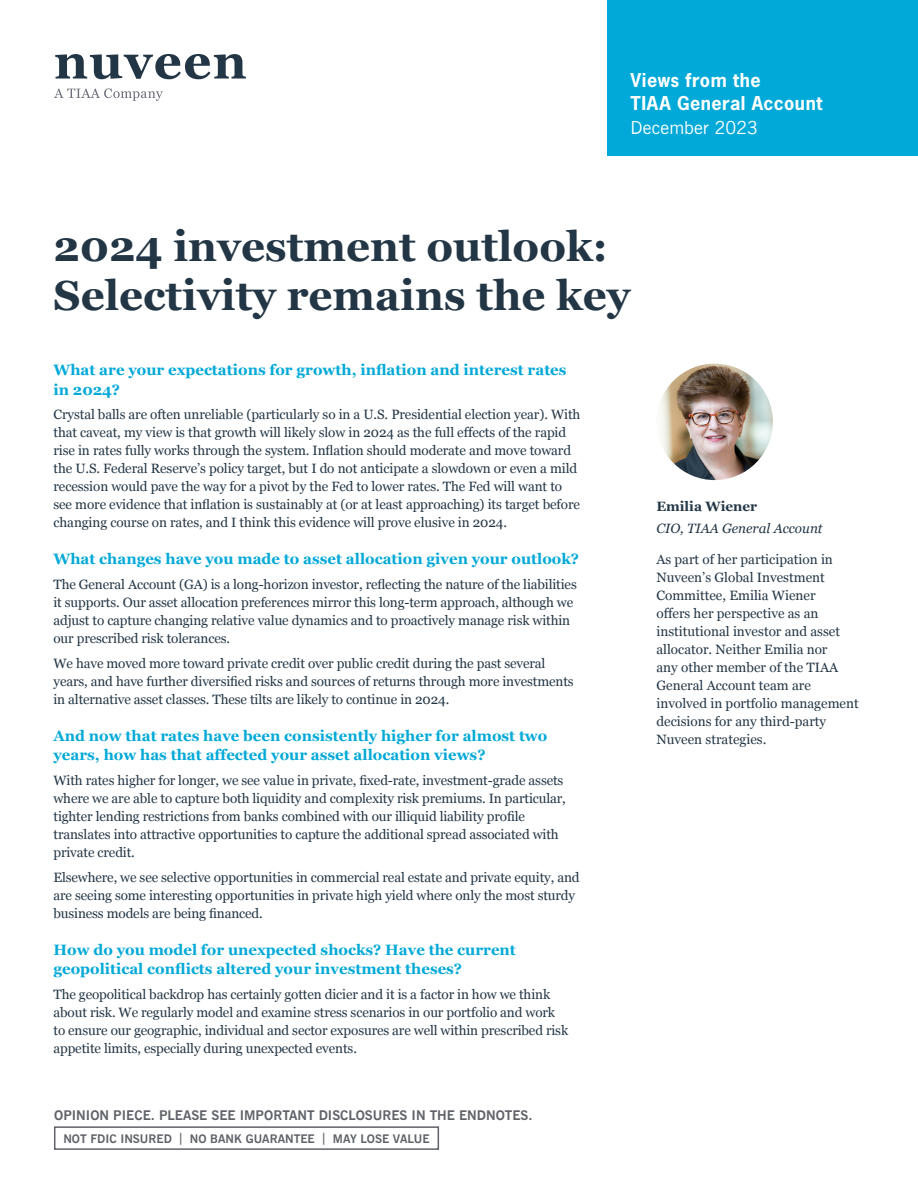
<style>
.page{position:relative;width:918px;height:1188px;background:#fff}
.page>*{position:absolute;margin:0;border:0;box-sizing:border-box;transform-origin:0 0}
.Headline{font:700 42px/49.5px "Georgia";color:#233645}
.Intro_Copy{font:700 18px/22.5px "News Gothic Std";letter-spacing:.025em;color:#fff}
.Date{font:18px "News Gothic BT";letter-spacing:.005em;color:#fff}
.Subhead_2{font:700 15px/19.5px "Georgia";color:#00a9d8}
.Body{font:13.5px/18px "Georgia";letter-spacing:-.01em;color:#233645}
.t1{font:700 13.5px "News Gothic BT";color:#5f6369}
.Body-2{font:italic 13.5px "Georgia";color:#233645}
.Body-3{font:700 13.5px "Georgia";color:#233645}
.t2{font:700 12px "News Gothic BT";color:#5f6369}
</style>
<div class="page">
<img style="left:656px;top:364px;width:117px;height:116px;border-radius:58px">
<div style="left:608px;top:0;width:310px;height:155px;background:#00a9d8"></div>
<svg style="left:55px;top:54px;width:191px;height:25px"></svg>
<svg style="left:54px;top:88px;width:109px;height:13px"></svg>
<div style="left:54px;top:1126px;width:385px;height:24px;border:2px solid #5f6369"></div>
<p class="Intro_Copy" style="left:631px;top:69px;width:193px">Views from the<br>TIAA General Account</p>
<p class="Date" style="left:631px;top:117px;width:129px">December 2023</p>
<p class="Headline" style="left:53px;top:219px;width:578px">2024 investment outlook:<br>Selectivity remains the key</p>
<p class="Subhead_2" style="left:53px;top:359px;width:515px">What are your expectations for growth, inflation and interest rates in 2024?</p>
<p class="Body" style="left:53px;top:405px;width:528px">Crystal balls are often unreliable (particularly so in a U.S. Presidential election year). With that caveat, my view is that growth will likely slow in 2024 as the full effects of the rapid rise in rates fully works through the system. Inflation should moderate and move toward the U.S. Federal Reserve’s policy target, but I do not anticipate a slowdown or even a mild recession would pave the way for a pivot by the Fed to lower rates. The Fed will want to see more evidence that inflation is sustainably at (or at least approaching) its target before changing course on rates, and I think this evidence will prove elusive in 2024.</p>
<p class="Subhead_2" style="left:53px;top:549px;width:527px">What changes have you made to asset allocation given your outlook?</p>
<p class="Body" style="left:53px;top:575px;width:525px">The General Account (GA) is a long-horizon investor, reflecting the nature of the liabilities it supports. Our asset allocation preferences mirror this long-term approach, although we adjust to capture changing relative value dynamics and to proactively manage risk within our prescribed risk tolerances.</p>
<p class="Body" style="left:53px;top:654px;width:522px">We have moved more toward private credit over public credit during the past several years, and have further diversified risks and sources of returns through more investments in alternative asset classes. These tilts are likely to continue in 2024.</p>
<p class="Subhead_2" style="left:53px;top:725px;width:495px">And now that rates have been consistently higher for almost two years, how has that affected your asset allocation views?</p>
<p class="Body" style="left:53px;top:771px;width:514px">With rates higher for longer, we see value in private, fixed-rate, investment-grade assets where we are able to capture both liquidity and complexity risk premiums. In particular, tighter lending restrictions from banks combined with our illiquid liability profile translates into attractive opportunities to capture the additional spread associated with private credit.</p>
<p class="Body" style="left:53px;top:868px;width:528px">Elsewhere, we see selective opportunities in commercial real estate and private equity, and are seeing some interesting opportunities in private high yield where only the most sturdy business models are being financed.</p>
<p class="Subhead_2" style="left:53px;top:939px;width:464px">How do you model for unexpected shocks? Have the current geopolitical conflicts altered your investment theses?</p>
<p class="Body" style="left:53px;top:985px;width:516px">The geopolitical backdrop has certainly gotten dicier and it is a factor in how we think about risk. We regularly model and examine stress scenarios in our portfolio and work to ensure our geographic, individual and sector exposures are well within prescribed risk appetite limits, especially during unexpected events.</p>
<p class="t1" style="left:54px;top:1107px;width:480px">OPINION PIECE. PLEASE SEE IMPORTANT DISCLOSURES IN THE ENDNOTES.</p>
<p class="t2" style="left:63px;top:1131px;width:368px">NOT FDIC INSURED | NO BANK GUARANTEE | MAY LOSE VALUE</p>
<p class="Body-3" style="left:656px;top:496px;width:102px">Emilia Wiener</p>
<p class="Body-2" style="left:656px;top:518px;width:168px">CIO, TIAA General Account</p>
<p class="Body" style="left:656px;top:550px;width:204px">As part of her participation in<br>Nuveen’s Global Investment<br>Committee, Emilia Wiener<br>offers her perspective as an institutional investor and asset allocator. Neither Emilia nor<br>any other member of the TIAA<br>General Account team are involved in portfolio management decisions for any third-party<br>Nuveen strategies.</p>
</div>
